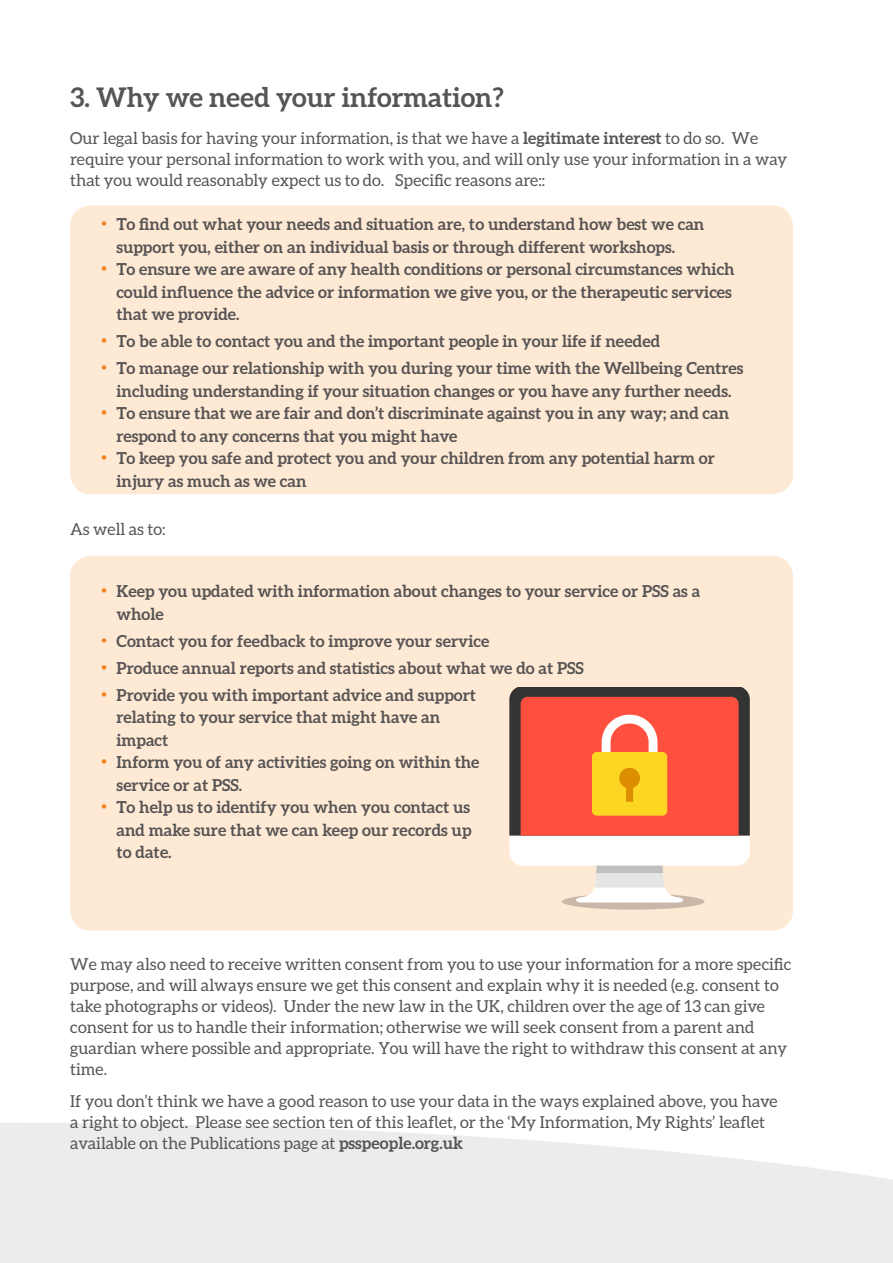
<style>
.page{position:relative;width:893px;height:1263px;background:#fff}
.page>*{position:absolute;margin:0;border:0;box-sizing:border-box;transform-origin:0 0}
.t1{font:700 27px "Aleo";color:#575454}
.t2{font:700 16.5px/22.5px "Aleo";color:#575454}
.t3{font:16.5px/21px "Aleo";color:#575454}
.s1{font-weight:700}
</style>
<div class="page">
<svg style="left:0;top:1123px;width:893px;height:140px;background:#eee"></svg>
<div style="left:70px;top:205px;width:723px;height:289px;background:#fee9d5;border-radius:21px"></div>
<div style="left:70px;top:556px;width:723px;height:375px;background:#fee9d5;border-radius:21px"></div>
<svg style="left:562px;top:893px;width:143px;height:17px"></svg>
<svg style="left:509px;top:687px;width:241px;height:215px;background:#e78d73"></svg>
<p class="t1" style="left:70px;top:81px;width:435px">3. Why we need your information?</p>
<p class="t3" style="left:70px;top:128px;width:719px">Our legal basis for having your information, is that we have a <span class="s1">legitimate interest</span> to do so. We require your personal information to work with you, and will only use your information in a way that you would reasonably expect us to do. Specific reasons are::</p>
<p class="t2" style="left:116px;top:213px;width:589px;text-indent:-15px"><sup>•</sup> To find out what your needs and situation are, to understand how best we can support you, either on an individual basis or through different workshops.</p>
<p class="t2" style="left:116px;top:258px;width:620px;text-indent:-15px"><sup>•</sup> To ensure we are aware of any health conditions or personal circumstances which could influence the advice or information we give you, or the therapeutic services that we provide.</p>
<p class="t2" style="left:102px;top:330px;width:560px"><sup>•</sup> To be able to contact you and the important people in your life if needed</p>
<p class="t2" style="left:102px;top:357px;width:643px;text-align:center"><sup>•</sup> To manage our relationship with you during your time with the Wellbeing Centres including understanding if your situation changes or you have any further needs.</p>
<p class="t2" style="left:116px;top:402px;width:614px;text-indent:-15px"><sup>•</sup> To ensure that we are fair and don’t discriminate against you in any way; and can respond to any concerns that you might have</p>
<p class="t2" style="left:116px;top:447px;width:600px;text-indent:-15px"><sup>•</sup> To keep you safe and protect you and your children from any potential harm or injury as much as we can</p>
<p class="t3" style="left:70px;top:518px;width:97px">As well as to:</p>
<p class="t2" style="left:116px;top:580px;width:585px;text-indent:-15px"><sup>•</sup> Keep you updated with information about changes to your service or PSS as a whole</p>
<p class="t2" style="left:102px;top:629px;width:389px"><sup>•</sup> Contact you for feedback to improve your service</p>
<p class="t2" style="left:102px;top:656px;width:484px"><sup>•</sup> Produce annual reports and statistics about what we do at PSS</p>
<p class="t2" style="left:116px;top:683px;width:361px;text-indent:-15px"><sup>•</sup> Provide you with important advice and support relating to your service that might have an impact</p>
<p class="t2" style="left:116px;top:751px;width:365px;text-indent:-15px"><sup>•</sup> Inform you of any activities going on within the service or at PSS.</p>
<p class="t2" style="left:116px;top:796px;width:357px;text-align:justify;text-indent:-15px"><sup>•</sup> To help us to identify you when you contact us and make sure that we can keep our records up to date.</p>
<p class="t3" style="left:70px;top:953px;width:723px">We may also need to receive written consent from you to use your information for a more specific purpose, and will always ensure we get this consent and explain why it is needed (e.g. consent to take photographs or videos). Under the new law in the UK, children over the age of 13 can give consent for us to handle their information; otherwise we will seek consent from a parent and guardian where possible and appropriate. You will have the right to withdraw this consent at any time.</p>
<p class="t3" style="left:70px;top:1090px;width:709px">If you don’t think we have a good reason to use your data in the ways explained above, you have a right to object. Please see section ten of this leaflet, or the ‘My Information, My Rights’ leaflet available on the Publications page at <span class="s1">psspeople.org.uk</span></p>
</div>
